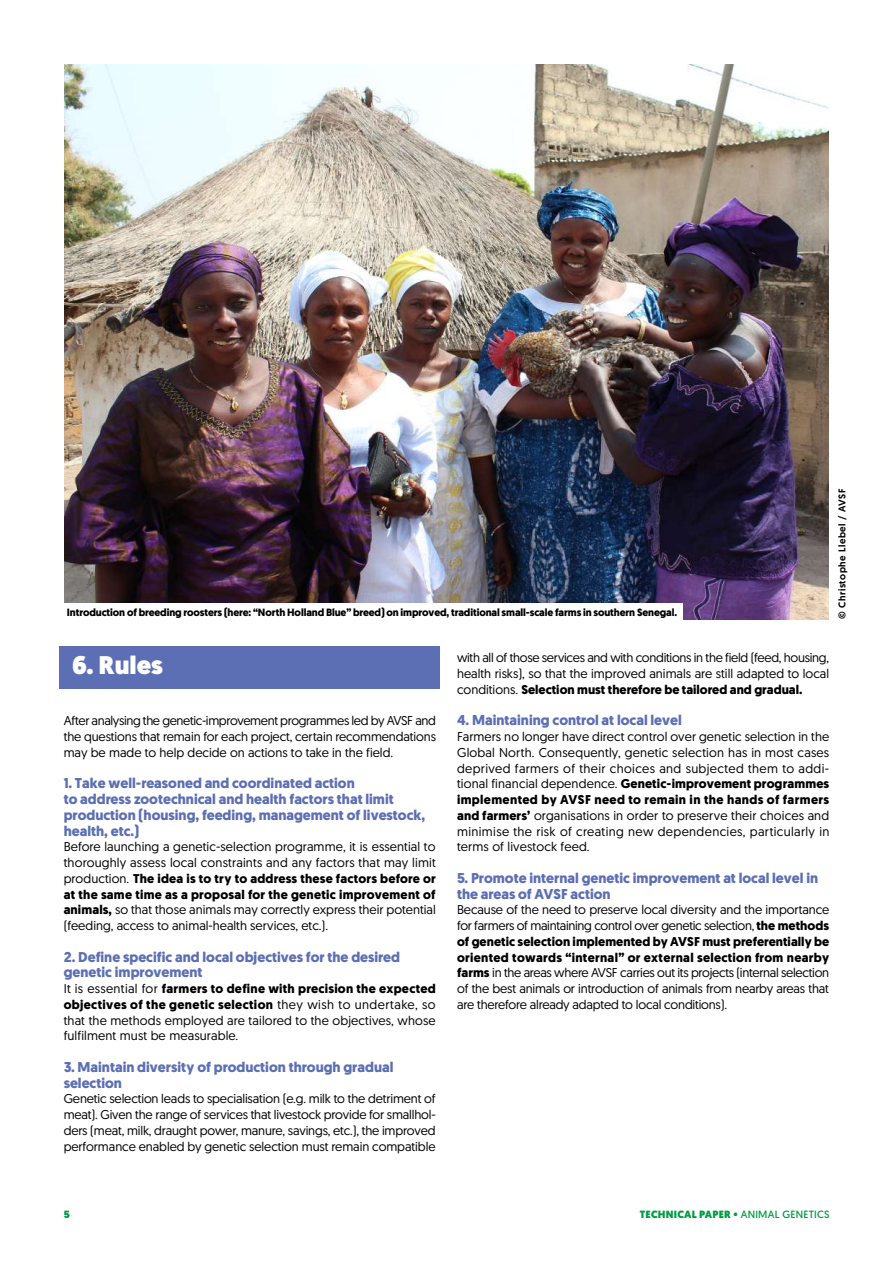
<style>
.page{position:relative;width:893px;height:1263px;background:#fff}
.page>*{position:absolute;margin:0;border:0;box-sizing:border-box;transform-origin:0 0}
.t1{font:900 25.5px "Geomanist";color:#fff}
.t2{font:700 14.25px/15.8px "Geomanist";color:#5d6fb4}
.t3{font:12.75px/15.8px "Geomanist";color:#000;text-align:justify}
.t4{font:700 10.5px "Geomanist";letter-spacing:-.01em;color:#000}
.t5{font:900 10.5px "Geomanist";letter-spacing:.02em;color:#009d42}
.t6{font:500 9.75px "Geomanist";letter-spacing:.05em;color:#000}
.s1{font-weight:700}
.s2{font-weight:400}
</style>
<div class="page">
<div style="left:59px;top:646px;width:381px;height:42px;background:#5d6fb4"></div>
<img style="left:65px;top:65px;width:763px;height:554px">
<div style="left:63px;top:604px;width:620px;height:16px;background:#fff"></div>
<p class="t4" style="left:67px;top:605px;width:612px">Introduction of breeding roosters (here: “North Holland Blue” breed) on improved, traditional small-scale farms in southern Senegal.</p>
<p class="t6" style="left:835px;top:619px;width:132px;rotate:-90deg">© Christophe Llebel / AVSF</p>
<h1 class="t1" style="left:72px;top:647px;width:92px">6. Rules</h1>
<p class="t3" style="left:64px;top:713px;width:374px">After analysing the genetic-improvement programmes led by AVSF and the questions that remain for each project, certain recommendations may be made to help decide on actions to take in the field.</p>
<p class="t2" style="left:64px;top:775px;width:363px">1. Take well-reasoned and coordinated action<br>to address zootechnical and health factors that limit production (housing, feeding, management of livestock, health, etc.)</p>
<p class="t3" style="left:64px;top:839px;width:374px">Before launching a genetic-selection programme, it is essential to thoroughly assess local constraints and any factors that may limit production. <span class="s1">The idea is to try to address these factors before or at the same time as a proposal for the genetic improvement of animals,</span> so that those animals may correctly express their potential (feeding, access to animal-health services, etc.).</p>
<p class="t2" style="left:64px;top:949px;width:338px">2. Define specific and local objectives for the desired genetic improvement</p>
<p class="t3" style="left:64px;top:980px;width:374px">It is essential for <span class="s1">farmers to define with precision the expected objectives of the genetic selection</span> they wish to undertake, so that the methods employed are tailored to the objectives, whose fulfilment must be measurable.</p>
<p class="t2" style="left:64px;top:1059px;width:331px">3. Maintain diversity of production through gradual selection</p>
<p class="t3" style="left:64px;top:1091px;width:374px">Genetic selection leads to specialisation (e.g. milk to the detriment of meat). Given the range of services that livestock provide for smallhol&shy;ders (meat, milk, draught power, manure, savings, etc.), the improved performance enabled by genetic selection must remain compatible</p>
<p class="t3" style="left:457px;top:650px;width:373px">with all of those services and with conditions in the field (feed, housing, health risks), so that the improved animals are still adapted to local conditions. <span class="s1">Selection must therefore be tailored and gradual.</span></p>
<p class="t2" style="left:457px;top:712px;width:226px">4. Maintaining control at local level</p>
<p class="t3" style="left:457px;top:728px;width:374px">Farmers no longer have direct control over genetic selection in the Global North. Consequently, genetic selection has in most cases deprived farmers of their choices and subjected them to addi&shy;tional financial dependence. <span class="s1">Genetic-improvement programmes implemented by AVSF need to remain in the hands of farmers and farmers’</span> organisations in order to preserve their choices and minimise the risk of creating new dependencies, particularly in terms of livestock feed.</p>
<p class="t2" style="left:457px;top:870px;width:363px">5. Promote internal genetic improvement at local level in the areas of AVSF action</p>
<p class="t3" style="left:457px;top:902px;width:374px">Because of the need to preserve local diversity and the importance for farmers of maintaining control over genetic selection, <span class="s1">the methods of genetic selection implemented by AVSF must preferentially be oriented towards “internal” or external selection from nearby farms</span> in the areas where AVSF carries out its projects (internal selection of the best animals or introduction of animals from nearby areas that are therefore already adapted to local conditions).</p>
<p class="t5" style="left:64px;top:1207px;width:7px">5</p>
<p class="t5" style="left:640px;top:1207px;width:191px">TECHNICAL PAPER • <span class="s2">ANIMAL GENETICS</span></p>
</div>
